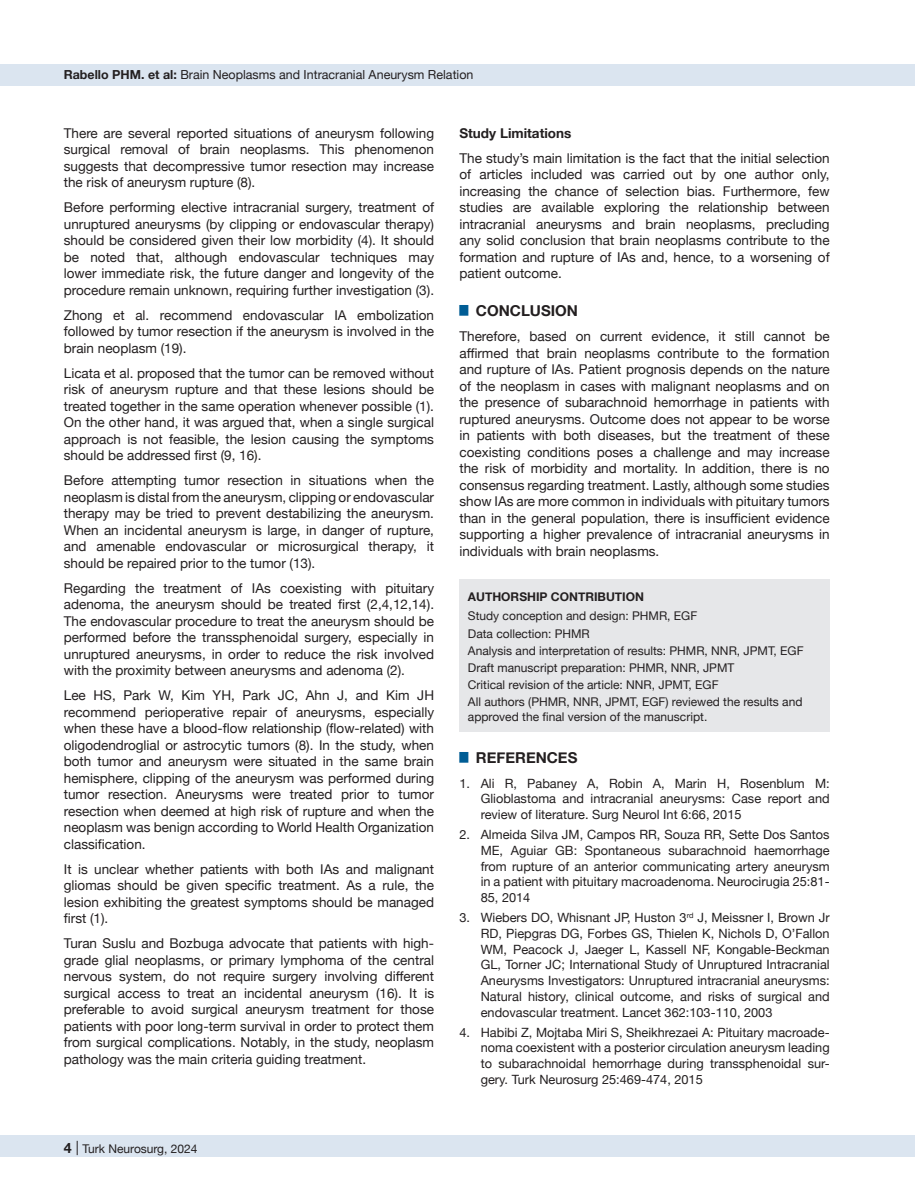
<style>
.page{position:relative;width:915px;height:1191px;background:#fff}
.page>*{position:absolute;margin:0;border:0;box-sizing:border-box;transform-origin:0 0}
.t1{font:700 15px "Helvetica Neue";color:#231f20}
.t2{font:13.5px/16.5px "Helvetica Neue";color:#231f20;text-align:justify}
.t3{font:700 13.5px "Helvetica Neue";color:#231f20}
.t4{font:12.75px/15.8px "Helvetica Neue";color:#231f20;text-align:justify}
.t5{font:12.45px "Helvetica Neue";color:#231f20}
.t6{font:12px/17.1px "Helvetica Neue";color:#231f20}
.t7{font:700 12px "Helvetica Neue";color:#231f20}
.s1{font-weight:700}
.s2{font-weight:700;font-size:14.25px}
.s3{font-size:14.25px}
</style>
<div class="page">
<div style="left:0;top:1135px;width:914px;height:22px;background:#dbe5f0"></div>
<div style="left:0;top:64px;width:914px;height:21px;background:#dbe5f0"></div>
<div style="left:459px;top:579px;width:370px;height:152px;background:#e6e7e9"></div>
<p class="t5" style="left:64px;top:66px;width:411px"><span class="s1">Rabello PHM. et al:</span> Brain Neoplasms and Intracranial Aneurysm Relation</p>
<p class="t2" style="left:64px;top:125px;width:371px">There are several reported situations of aneurysm following surgical removal of brain neoplasms. This phenomenon suggests that decompressive tumor resection may increase the risk of aneurysm rupture (8).</p>
<p class="t2" style="left:64px;top:200px;width:371px">Before performing elective intracranial surgery, treatment of unruptured aneurysms (by clipping or endovascular therapy) should be considered given their low morbidity (4). It should be noted that, although endovascular techniques may lower immediate risk, the future danger and longevity of the procedure remain unknown, requiring further investigation (3).</p>
<p class="t2" style="left:64px;top:307px;width:371px">Zhong et al. recommend endovascular IA embolization followed by tumor resection if the aneurysm is involved in the brain neoplasm (19).</p>
<p class="t2" style="left:64px;top:365px;width:371px">Licata et al. proposed that the tumor can be removed without risk of aneurysm rupture and that these lesions should be treated together in the same operation whenever possible (1).<br>On the other hand, it was argued that, when a single surgical approach is not feasible, the lesion causing the symptoms should be addressed first (9, 16).</p>
<p class="t2" style="left:64px;top:473px;width:371px">Before attempting tumor resection in situations when the neoplasm is distal from the aneurysm, clipping or endovascular therapy may be tried to prevent destabilizing the aneurysm.<br>When an incidental aneurysm is large, in danger of rupture, and amenable endovascular or microsurgical therapy, it should be repaired prior to the tumor (13).</p>
<p class="t2" style="left:64px;top:580px;width:371px">Regarding the treatment of IAs coexisting with pituitary adenoma, the aneurysm should be treated first (2,4,12,14).<br>The endovascular procedure to treat the aneurysm should be performed before the transsphenoidal surgery, especially in unruptured aneurysms, in order to reduce the risk involved with the proximity between aneurysms and adenoma (2).</p>
<p class="t2" style="left:64px;top:688px;width:371px">Lee HS, Park W, Kim YH, Park JC, Ahn J, and Kim JH recommend perioperative repair of aneurysms, especially when these have a blood-flow relationship (flow-related) with oligodendroglial or astrocytic tumors (8). In the study, when both tumor and aneurysm were situated in the same brain hemisphere, clipping of the aneurysm was performed during tumor resection. Aneurysms were treated prior to tumor resection when deemed at high risk of rupture and when the neoplasm was benign according to World Health Organization classification.</p>
<p class="t2" style="left:64px;top:861px;width:371px">It is unclear whether patients with both IAs and malignant gliomas should be given specific treatment. As a rule, the lesion exhibiting the greatest symptoms should be managed first (1).</p>
<p class="t2" style="left:64px;top:936px;width:371px">Turan Suslu and Bozbuga advocate that patients with high&shy;grade glial neoplasms, or primary lymphoma of the central nervous system, do not require surgery involving different surgical access to treat an incidental aneurysm (16). It is preferable to avoid surgical aneurysm treatment for those patients with poor long-term survival in order to protect them from surgical complications. Notably, in the study, neoplasm pathology was the main criteria guiding treatment.</p>
<p class="t6" style="left:63px;top:1141px;width:136px"><span class="s2">4</span> <span class="s3">|</span> Turk Neurosurg, 2024</p>
<p class="t3" style="left:459px;top:122px;width:113px">Study Limitations</p>
<p class="t2" style="left:459px;top:151px;width:371px">The study’s main limitation is the fact that the initial selection of articles included was carried out by one author only, increasing the chance of selection bias. Furthermore, few studies are available exploring the relationship between intracranial aneurysms and brain neoplasms, precluding any solid conclusion that brain neoplasms contribute to the formation and rupture of IAs and, hence, to a worsening of patient outcome.</p>
<p class="t1" style="left:459px;top:299px;width:120px"><sup>█</sup> CONCLUSION</p>
<p class="t2" style="left:459px;top:329px;width:371px">Therefore, based on current evidence, it still cannot be affirmed that brain neoplasms contribute to the formation and rupture of IAs. Patient prognosis depends on the nature of the neoplasm in cases with malignant neoplasms and on the presence of subarachnoid hemorrhage in patients with ruptured aneurysms. Outcome does not appear to be worse in patients with both diseases, but the treatment of these coexisting conditions poses a challenge and may increase the risk of morbidity and mortality. In addition, there is no consensus regarding treatment. Lastly, although some studies show IAs are more common in individuals with pituitary tumors than in the general population, there is insufficient evidence supporting a higher prevalence of intracranial aneurysms in individuals with brain neoplasms.</p>
<p class="t7" style="left:468px;top:587px;width:177px">AUTHORSHIP CONTRIBUTION</p>
<p class="t6" style="left:468px;top:608px;width:337px">Study conception and design: PHMR, EGF<br>Data collection: PHMR<br>Analysis and interpretation of results: PHMR, NNR, JPMT, EGF Draft manuscript preparation: PHMR, NNR, JPMT<br>Critical revision of the article: NNR, JPMT, EGF<br>All authors (PHMR, NNR, JPMT, EGF) reviewed the results and</p>
<p class="t6" style="left:468px;top:709px;width:241px">approved the final version of the manuscript.</p>
<p class="t1" style="left:459px;top:746px;width:119px"><sup>█</sup> REFERENCES</p>
<p class="t4" style="left:480px;top:776px;width:350px;text-indent:-21px">1. Ali R, Pabaney A, Robin A, Marin H, Rosenblum M:<br>Glioblastoma and intracranial aneurysms: Case report and review of literature. Surg Neurol Int 6:66, 2015</p>
<p class="t4" style="left:480px;top:827px;width:350px;text-indent:-21px">2. Almeida Silva JM, Campos RR, Souza RR, Sette Dos Santos ME, Aguiar GB: Spontaneous subarachnoid haemorrhage from rupture of an anterior communicating artery aneurysm in a patient with pituitary macroadenoma. Neurocirugia 25:81- 85, 2014</p>
<p class="t4" style="left:480px;top:910px;width:350px;text-indent:-21px">3. Wiebers DO, Whisnant JP, Huston 3<sup>rd</sup> J, Meissner I, Brown Jr RD, Piepgras DG, Forbes GS, Thielen K, Nichols D, O’Fallon WM, Peacock J, Jaeger L, Kassell NF, Kongable-Beckman GL, Torner JC; International Study of Unruptured Intracranial Aneurysms Investigators: Unruptured intracranial aneurysms:<br>Natural history, clinical outcome, and risks of surgical and endovascular treatment. Lancet 362:103-110, 2003</p>
<p class="t4" style="left:480px;top:1025px;width:350px;text-indent:-21px">4. Habibi Z, Mojtaba Miri S, Sheikhrezaei A: Pituitary macroade&shy;noma coexistent with a posterior circulation aneurysm leading to subarachnoidal hemorrhage during transsphenoidal sur&shy;gery. Turk Neurosurg 25:469-474, 2015</p>
</div>
